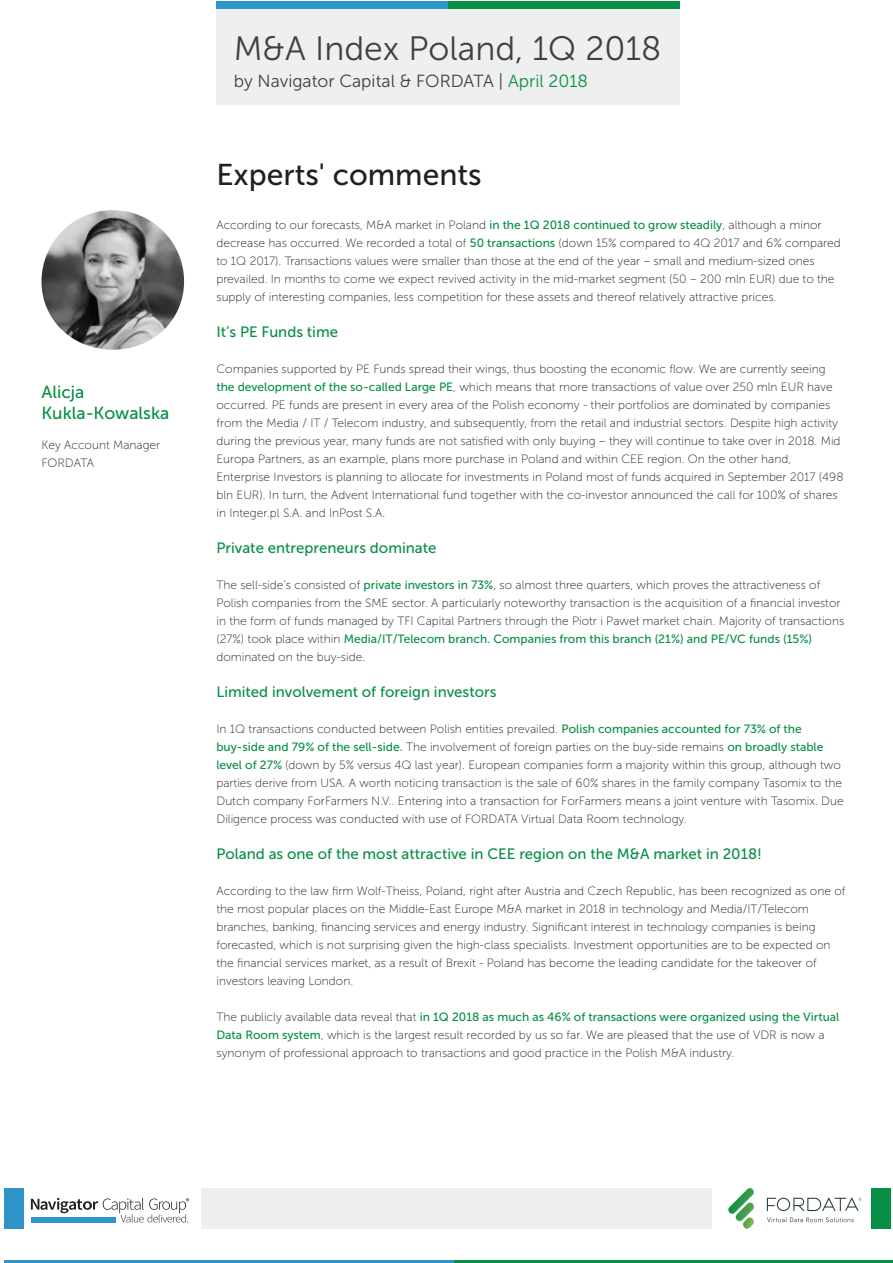
<style>
.page{position:relative;width:893px;height:1263px;background:#fff}
.page>*{position:absolute;margin:0;border:0;box-sizing:border-box;transform-origin:0 0}
.t1{font:33.75px "Museo Sans 300";color:#404041}
.t2{font:30px "Museo Sans 500";color:#231f20}
.t3{font:17.55px "Museo Sans 300";color:#404041}
.t4{font:17.4px/20.5px "Museo Sans 500";color:#078f46}
.t5{font:15px "Museo Sans 500";color:#078f46}
.t6{font:12px/18px "Museo Sans 100";color:#231f20}
.t7{font:12px "Museo Sans 500";color:#078f46}
.s1{color:#078f46}
.s2{font-family:"Museo Sans 500";color:#078f46}
.s3{font-family:"Museo Sans 100";color:#231f20}
</style>
<div class="page">
<img style="left:42px;top:210px;width:142px;height:140px">
<div style="left:872px;top:1188px;width:19px;height:41px;background:#078f46"></div>
<svg style="left:767px;top:1217px;width:87px;height:5px"></svg>
<svg style="left:728px;top:1188px;width:26px;height:41px"></svg>
<svg style="left:767px;top:1197px;width:95px;height:14px"></svg>
<div style="left:4px;top:1188px;width:20px;height:41px;background:#2f95c8"></div>
<div style="left:202px;top:1188px;width:510px;height:41px;background:#eeefef"></div>
<svg style="left:31px;top:1198px;width:158px;height:24px"></svg>
<hr style="left:4px;top:1260px;width:450px;height:3px;background:#2f95c8">
<hr style="left:454px;top:1260px;width:439px;height:3px;background:#078f46">
<div style="left:216px;top:9px;width:463px;height:95px;background:#eeefef"></div>
<div style="left:448px;top:1px;width:231px;height:8px;background:#078f46"></div>
<div style="left:216px;top:1px;width:232px;height:8px;background:#2f95c8"></div>
<h3 class="t4" style="left:42px;top:382px;width:129px">Alicja<br>Kukla-Kowalska</h3>
<p class="t6" style="left:42px;top:436px;width:120px">Key Account Manager<br>FORDATA</p>
<h1 class="t1" style="left:234px;top:30px;width:429px">M&amp;A Index Poland, 1Q 2018</h1>
<h3 class="t3" style="left:234px;top:71px;width:356px">by Navigator Capital &amp; FORDATA | <span class="s1">April 2018</span></h3>
<h2 class="t2" style="left:216px;top:158px;width:267px">Experts' comments</h2>
<p class="t6" style="left:216px;top:216px;width:626px">According to our forecasts, M&amp;A market in Poland <span class="s2">in the 1Q 2018 continued to grow steadily</span>, although a minor decrease has occurred. We recorded a total of <span class="s2">50 transactions</span> (down 15% compared to 4Q 2017 and 6% compared to 1Q 2017). Transactions values were smaller than those at the end of the year – small and medium-sized ones prevailed. In months to come we expect revived activity in the mid-market segment (50 – 200 mln EUR) due to the supply of interesting companies, less competition for these assets and thereof relatively attractive prices.</p>
<p class="t5" style="left:216px;top:324px;width:123px">It’s PE Funds time</p>
<p class="t6" style="left:216px;top:360px;width:629px">Companies supported by PE Funds spread their wings, thus boosting the economic flow. We are currently seeing <span class="s2">the development of the so-called Large PE</span>, which means that more transactions of value over 250 mln EUR have occurred. PE funds are present in every area of the Polish economy - their portfolios are dominated by companies from the Media / IT / Telecom industry, and subsequently, from the retail and industrial sectors. Despite high activity during the previous year, many funds are not satisfied with only buying – they will continue to take over in 2018. Mid Europa Partners, as an example, plans more purchase in Poland and within CEE region. On the other hand, Enterprise Investors is planning to allocate for investments in Poland most of funds acquired in September 2017 (498 bln EUR). In turn, the Advent International fund together with the co-investor announced the call for 100% of shares in Integer.pl S.A. and InPost S.A.</p>
<p class="t5" style="left:216px;top:540px;width:221px">Private entrepreneurs dominate</p>
<p class="t6" style="left:216px;top:576px;width:629px">The sell-side’s consisted of <span class="s2">private investors in 73%</span>, so almost three quarters, which proves the attractiveness of<br>Polish companies from the SME sector. A particularly noteworthy transaction is the acquisition of a financial investor in the form of funds managed by TFI Capital Partners through the Piotr i Paweł market chain. Majority of transactions</p>
<p class="t7" style="left:216px;top:632px;width:597px"><span class="s3">(27%) took place within</span> Media/IT/Telecom branch. Companies from this branch (21%) and PE/VC funds (15%)</p>
<p class="t6" style="left:216px;top:648px;width:150px">dominated on the buy-side.</p>
<p class="t5" style="left:216px;top:684px;width:281px">Limited involvement of foreign investors</p>
<p class="t6" style="left:216px;top:720px;width:629px">In 1Q transactions conducted between Polish entities prevailed. <span class="s2">Polish companies accounted for 73% of the buy-side and 79% of the sell-side.</span> The involvement of foreign parties on the buy-side remains <span class="s2">on broadly stable level of 27%</span> (down by 5% versus 4Q last year). European companies form a majority within this group, although two parties derive from USA. A worth noticing transaction is the sale of 60% shares in the family company Tasomix to the Dutch company ForFarmers N.V.. Entering into a transaction for ForFarmers means a joint venture with Tasomix. Due Diligence process was conducted with use of FORDATA Virtual Data Room technology.</p>
<p class="t5" style="left:216px;top:846px;width:547px">Poland as one of the most attractive in CEE region on the M&amp;A market in 2018!</p>
<p class="t6" style="left:216px;top:882px;width:630px">According to the law firm Wolf-Theiss, Poland, right after Austria and Czech Republic, has been recognized as one of the most popular places on the Middle-East Europe M&amp;A market in 2018 in technology and Media/IT/Telecom branches, banking, financing services and energy industry. Significant interest in technology companies is being forecasted, which is not surprising given the high-class specialists. Investment opportunities are to be expected on the financial services market, as a result of Brexit - Poland has become the leading candidate for the takeover of investors leaving London.</p>
<p class="t7" style="left:216px;top:1010px;width:624px"><span class="s3">The publicly available data reveal that</span> in 1Q 2018 as much as 46% of transactions were organized using the Virtual</p>
<p class="t6" style="left:216px;top:1026px;width:610px"><span class="s2">Data Room system</span>, which is the largest result recorded by us so far. We are pleased that the use of VDR is now a synonym of professional approach to transactions and good practice in the Polish M&amp;A industry.</p>
</div>
